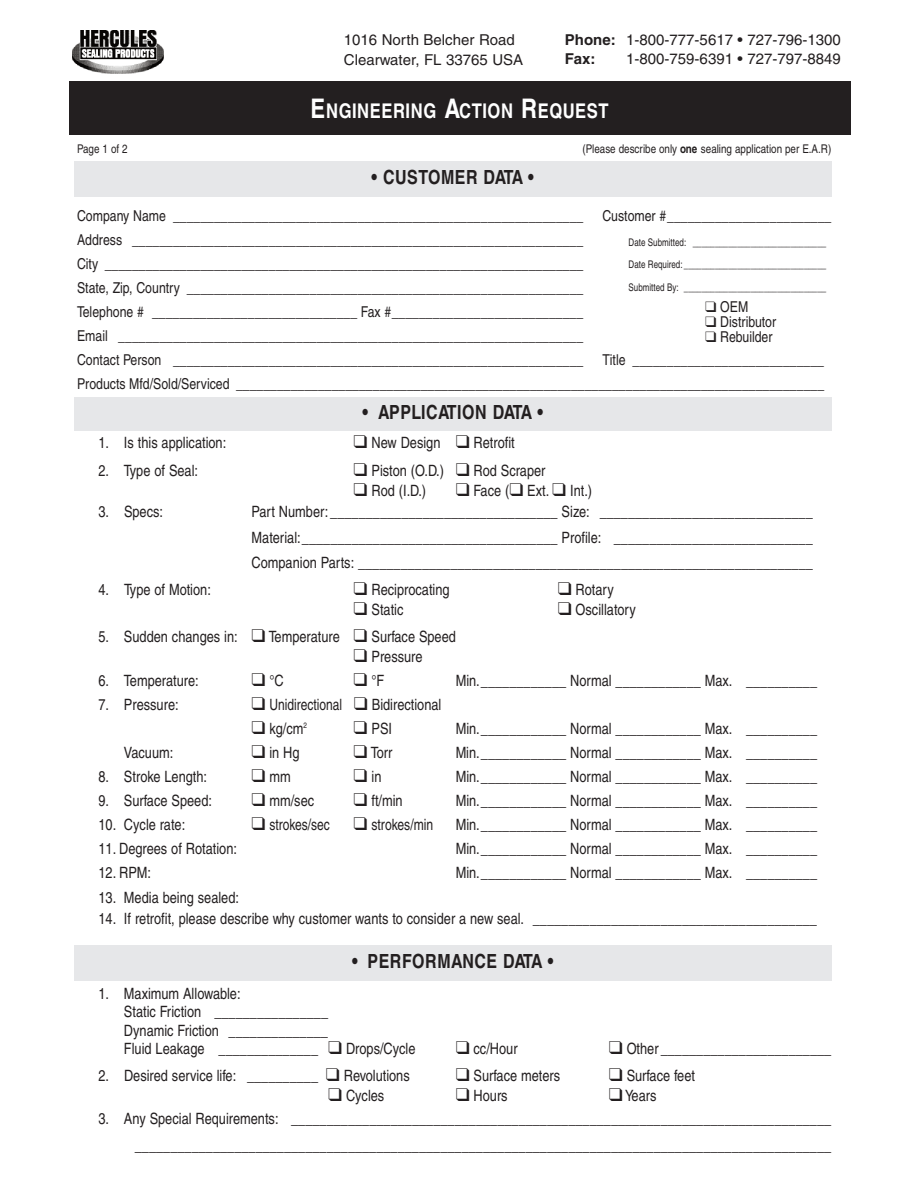
<style>
.page{position:relative;width:918px;height:1188px;background:#fff}
.page>*{position:absolute;margin:0;border:0;box-sizing:border-box;transform-origin:0 0}
.t1{font:700 condensed 20.25px "Helvetica";letter-spacing:.025em;color:#fff}
.t2{font:700 condensed 19.5px "Helvetica";letter-spacing:.025em;color:#231f20}
.t3{font:condensed 15.6px/18.5px "Helvetica";color:#231f20;text-align:justify}
.t4{font:condensed 15.6px "Helvetica";color:#231f20;scale:.94 1}
.t5{font:condensed 15.6px "Helvetica";color:#231f20;scale:.95 1}
.t6{font:condensed 15px/24px "Helvetica";color:#231f20;text-align:justify}
.t7{font:15px/19.5px "Helvetica";color:#231f20}
.t8{font:condensed 12px "Helvetica";color:#231f20}
.t9{font:condensed 10.5px/22.5px "Helvetica";color:#231f20;text-align:justify;scale:.93 1}
.s1{font-weight:700}
.s2{font-size:27px}
</style>
<div class="page">
<div style="left:69px;top:81px;width:781px;height:54px;background:#231f20"></div>
<img style="left:72px;top:30px;width:92px;height:43px">
<div style="left:74px;top:945px;width:758px;height:36px;background:#e6e7e9"></div>
<div style="left:74px;top:161px;width:758px;height:36px;background:#e6e7e9"></div>
<div style="left:74px;top:397px;width:758px;height:34px;background:#e6e7e9"></div>
<p class="t7" style="left:344px;top:32px;width:181px">1016 North Belcher Road<br>Clearwater, FL 33765 USA</p>
<p class="t7" style="left:565px;top:31px;width:277px"><span class="s1">Phone:</span> 1-800-777-5617 • 727-796-1300<br><span class="s1">Fax:</span></p>
<p class="t7" style="left:626px;top:51px;width:216px">1-800-759-6391 • 727-797-8849</p>
<p class="t1" style="left:311px;top:103px;width:300px"><span class="s2">E</span>NGINEERING <span class="s2">A</span>CTION <span class="s2">R</span>EQUEST</p>
<p class="t8" style="left:77px;top:144px;width:52px">Page 1 of 2</p>
<p class="t8" style="left:582px;top:144px;width:250px">(Please describe only <span class="s1">one</span> sealing application per E.A.R)</p>
<p class="t2" style="left:372px;top:170px;width:164px">• CUSTOMER DATA •</p>
<p class="t6" style="left:77px;top:205px;width:508px">Company Name ____________________________________________________________</p>
<p class="t6" style="left:602px;top:205px;width:230px">Customer #________________________</p>
<p class="t6" style="left:77px;top:229px;width:508px">Address __________________________________________________________________ City ______________________________________________________________________ State, Zip, Country __________________________________________________________ Telephone # ______________________________ Fax #____________________________ Email ____________________________________________________________________ Contact Person ____________________________________________________________</p>
<p class="t9" style="left:629px;top:232px;width:214px">Date Submitted: ______________________________ Date Required: ________________________________ Submitted By: ________________________________</p>
<p class="t6" style="left:705px;top:296px;width:45px">❑ OEM</p>
<p class="t6" style="left:705px;top:311px;width:73px">❑ Distributor</p>
<p class="t6" style="left:705px;top:326px;width:69px">❑ Rebuilder</p>
<p class="t6" style="left:77px;top:349px;width:749px;text-align:right">Title ____________________________<br>Products Mfd/Sold/Serviced ______________________________________________________________________________________</p>
<p class="t2" style="left:362px;top:405px;width:182px">• APPLICATION DATA •</p>
<p class="t3" style="left:98px;top:434px;width:129px">1. Is this application:</p>
<p class="t3" style="left:354px;top:434px;width:163px">❑ New Design ❑ Retrofit</p>
<p class="t3" style="left:98px;top:463px;width:101px">2. Type of Seal:</p>
<p class="t3" style="left:354px;top:463px;width:193px">❑ Piston (O.D.) ❑ Rod Scraper</p>
<p class="t3" style="left:354px;top:483px;width:74px">❑ Rod (I.D.)</p>
<p class="t3" style="left:456px;top:483px;width:138px">❑ Face (❑ Ext. ❑ Int.)</p>
<p class="t3" style="left:98px;top:504px;width:66px">3. Specs:</p>
<p class="t3" style="left:252px;top:500px;width:563px;line-height:25.5px">Part Number: ________________________________ Size: ______________________________ Material:____________________________________ Profile: ____________________________ Companion Parts: ________________________________________________________________</p>
<p class="t3" style="left:98px;top:582px;width:114px">4. Type of Motion:</p>
<p class="t3" style="left:354px;top:582px;width:98px">❑ Reciprocating</p>
<p class="t3" style="left:558px;top:582px;width:58px">❑ Rotary</p>
<p class="t3" style="left:354px;top:602px;width:51px">❑ Static</p>
<p class="t3" style="left:558px;top:602px;width:80px">❑ Oscillatory</p>
<p class="t3" style="left:98px;top:629px;width:359px">5. Sudden changes in: ❑ Temperature ❑ Surface Speed</p>
<p class="t3" style="left:354px;top:648px;width:71px">❑ Pressure</p>
<p class="t3" style="left:98px;top:672px;width:102px">6. Temperature:</p>
<p class="t3" style="left:252px;top:672px;width:34px">❑ °C</p>
<p class="t3" style="left:354px;top:672px;width:32px">❑ °F</p>
<p class="t3" style="left:456px;top:672px;width:363px">Min.____________ Normal ____________ Max. __________</p>
<p class="t3" style="left:98px;top:697px;width:82px">7. Pressure:</p>
<p class="t4" style="left:252px;top:699px;width:204px">❑ Unidirectional ❑ Bidirectional</p>
<p class="t3" style="left:252px;top:721px;width:57px">❑ kg/cm<sup>2</sup></p>
<p class="t3" style="left:354px;top:721px;width:40px">❑ PSI</p>
<p class="t3" style="left:456px;top:721px;width:363px">Min.____________ Normal ____________ Max. __________</p>
<p class="t3" style="left:124px;top:745px;width:51px">Vacuum:</p>
<p class="t3" style="left:252px;top:745px;width:50px">❑ in Hg</p>
<p class="t3" style="left:354px;top:745px;width:40px">❑ Torr</p>
<p class="t3" style="left:456px;top:745px;width:363px">Min.____________ Normal ____________ Max. __________</p>
<p class="t3" style="left:98px;top:769px;width:110px">8. Stroke Length:</p>
<p class="t3" style="left:252px;top:769px;width:41px">❑ mm</p>
<p class="t3" style="left:354px;top:769px;width:29px">❑ in</p>
<p class="t3" style="left:456px;top:769px;width:363px">Min.____________ Normal ____________ Max. __________</p>
<p class="t3" style="left:98px;top:793px;width:115px">9. Surface Speed:</p>
<p class="t3" style="left:252px;top:793px;width:64px">❑ mm/sec</p>
<p class="t3" style="left:354px;top:793px;width:51px">❑ ft/min</p>
<p class="t3" style="left:456px;top:793px;width:363px">Min.____________ Normal ____________ Max. __________</p>
<p class="t3" style="left:98px;top:817px;width:88px">10. Cycle rate:</p>
<p class="t4" style="left:252px;top:819px;width:85px">❑ strokes/sec</p>
<p class="t5" style="left:354px;top:819px;width:85px">❑ strokes/min</p>
<p class="t3" style="left:456px;top:817px;width:363px">Min.____________ Normal ____________ Max. __________</p>
<p class="t3" style="left:98px;top:841px;width:140px">11. Degrees of Rotation:</p>
<p class="t3" style="left:456px;top:841px;width:363px">Min.____________ Normal ____________ Max. __________</p>
<p class="t3" style="left:98px;top:865px;width:54px">12. RPM:</p>
<p class="t3" style="left:456px;top:865px;width:363px">Min.____________ Normal ____________ Max. __________</p>
<p class="t3" style="left:98px;top:889px;width:142px">13. Media being sealed:</p>
<p class="t3" style="left:98px;top:911px;width:720px">14. If retrofit, please describe why customer wants to consider a new seal. ________________________________________</p>
<p class="t2" style="left:352px;top:954px;width:203px">• PERFORMANCE DATA •</p>
<p class="t3" style="left:124px;top:986px;width:293px;text-align:left;text-indent:-26px">1. Maximum Allowable:<br>Static Friction ________________<br>Dynamic Friction ______________<br>Fluid Leakage ______________ ❑ Drops/Cycle</p>
<p class="t3" style="left:456px;top:1041px;width:63px">❑ cc/Hour</p>
<p class="t3" style="left:609px;top:1041px;width:224px">❑ Other ________________________</p>
<p class="t3" style="left:98px;top:1068px;width:313px">2. Desired service life: __________ ❑ Revolutions</p>
<p class="t3" style="left:456px;top:1068px;width:106px">❑ Surface meters</p>
<p class="t3" style="left:609px;top:1068px;width:88px">❑ Surface feet</p>
<p class="t3" style="left:328px;top:1088px;width:58px">❑ Cycles</p>
<p class="t3" style="left:456px;top:1088px;width:53px">❑ Hours</p>
<p class="t3" style="left:609px;top:1088px;width:49px">❑ Years</p>
<p class="t3" style="left:98px;top:1106px;width:734px;line-height:27px;text-align:right">3. Any Special Requirements: ____________________________________________________________________________ __________________________________________________________________________________________________</p>
</div>
